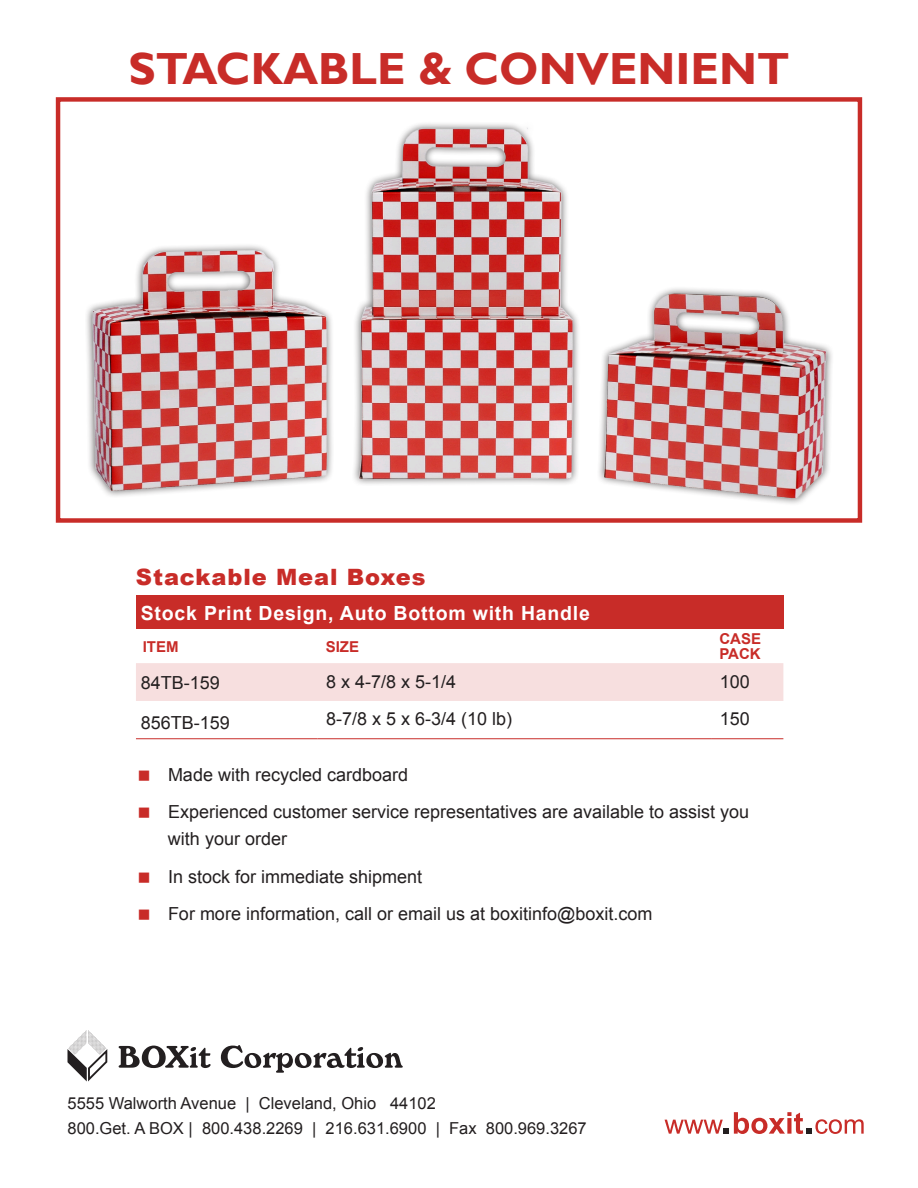
<style>
.page{position:relative;width:918px;height:1188px;background:#fff}
.page>*{position:absolute;margin:0;border:0;box-sizing:border-box;transform-origin:0 0}
.t1{font:700 45px "Gill Sans";color:#c82c28}
.t2{font:900 22.5px "Arial";letter-spacing:.04em;color:#c82c28}
.t3{font:700 19.5px "Arial";letter-spacing:.04em;color:#fff}
.t4{font:18px/27px "Arial";color:#231f20}
.t5{font:16.5px "Arial";color:#231f20}
.t6{font:700 15px "Arial";color:#c82c28}
</style>
<div class="page">
<div style="left:56px;top:97px;width:806px;height:426px;border:4px solid #c82c28"></div>
<div style="left:136px;top:596px;width:647px;height:33px;background:#c82c28"></div>
<div style="left:136px;top:663px;width:647px;height:38px;background:#f7dfdf"></div>
<hr style="left:136px;top:738px;width:181px;height:1px;background:#c82c28">
<hr style="left:317px;top:738px;width:394px;height:1px;background:#c82c28">
<hr style="left:711px;top:738px;width:72px;height:1px;background:#c82c28">
<svg style="left:734px;top:1112px;width:130px;height:22px"></svg>
<svg style="left:665px;top:1120px;width:63px;height:14px"></svg>
<img style="left:86px;top:123px;width:746px;height:381px">
<svg style="left:119px;top:1045px;width:284px;height:28px"></svg>
<svg style="left:68px;top:1030px;width:39px;height:52px"></svg>
<p class="t1" style="left:129px;top:42px;width:662px">STACKABLE &amp; CONVENIENT</p>
<p class="t2" style="left:136px;top:560px;width:291px">Stackable Meal Boxes</p>
<p class="t3" style="left:141px;top:600px;width:451px">Stock Print Design, Auto Bottom with Handle</p>
<p class="t6" style="left:143px;top:637px;width:37px">ITEM</p>
<p class="t6" style="left:326px;top:637px;width:35px">SIZE</p>
<p class="t6" style="left:719px;top:629px;width:43px">CASE</p>
<p class="t6" style="left:719px;top:644px;width:43px">PACK</p>
<p class="t4" style="left:141px;top:669px;width:81px">84TB-159</p>
<p class="t4" style="left:326px;top:668px;width:132px">8 x 4-7/8 x 5-1/4</p>
<p class="t4" style="left:720px;top:668px;width:32px">100</p>
<p class="t4" style="left:141px;top:709px;width:91px">856TB-159</p>
<p class="t4" style="left:326px;top:706px;width:188px">8-7/8 x 5 x 6-3/4 (10 lb)</p>
<p class="t4" style="left:720px;top:706px;width:32px">150</p>
<p class="t4" style="left:168px;top:761px;width:242px">Made with recycled cardboard</p>
<p class="t4" style="left:168px;top:798px;width:583px">Experienced customer service representatives are available to assist you with your order</p>
<p class="t4" style="left:168px;top:863px;width:256px">In stock for immediate shipment</p>
<p class="t4" style="left:168px;top:900px;width:486px">For more information, call or email us at boxitinfo@boxit.com</p>
<p class="t5" style="left:68px;top:1092px;width:370px">5555 Walworth Avenue | Cleveland, Ohio 44102</p>
<p class="t5" style="left:68px;top:1118px;width:521px">800.Get. A BOX | 800.438.2269 | 216.631.6900 | Fax 800.969.3267</p>
</div>
